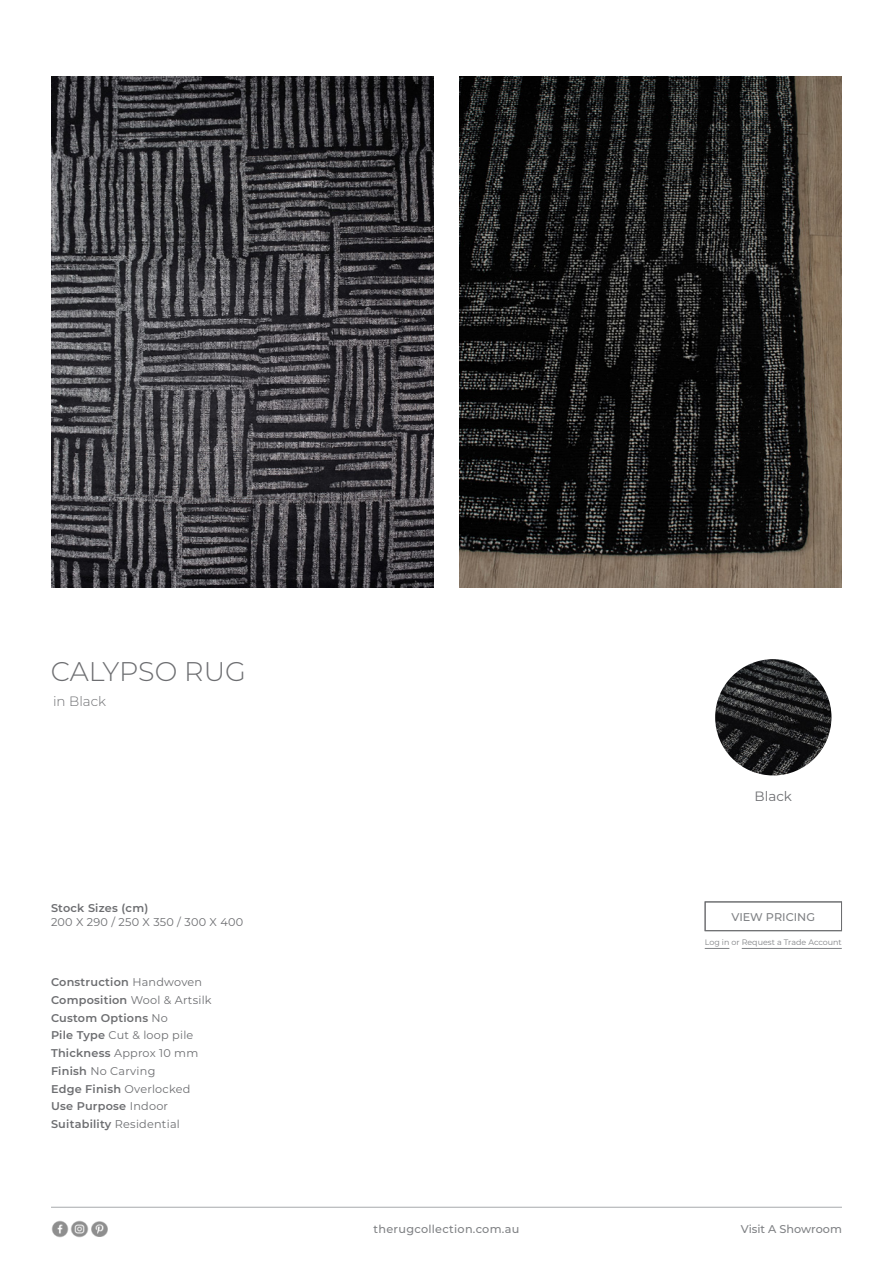
<style>
.page{position:relative;width:893px;height:1263px;background:#fff}
.page>*{position:absolute;margin:0;border:0;box-sizing:border-box;transform-origin:0 0}
.t1{font:300 27px "Montserrat";color:#6d6e71}
.t2{font:300 13.5px "Montserrat";color:#6d6e71}
.t3{font:13.5px "Montserrat";color:#6d6e71}
.t4{font:600 11.25px/17.7px "Montserrat";letter-spacing:.02em;color:#6d6e71}
.t5{font:500 11.25px "Montserrat";color:#808285}
.t6{font:500 11.25px "Montserrat";letter-spacing:.025em;color:#808285}
.t7{font:11.25px "Montserrat";letter-spacing:.02em;color:#6d6e71}
.t8{font:7.95px "Montserrat";color:#808285}
.s1{font-weight:400}
</style>
<div class="page">
<hr style="left:51px;top:1207px;width:791px;height:1px;background:#a7a9ac">
<img style="left:51px;top:1220px;width:17px;height:18px">
<img style="left:71px;top:1220px;width:17px;height:18px">
<img style="left:92px;top:1221px;width:15px;height:15px">
<svg style="left:705px;top:948px;width:24px;height:1px"></svg>
<hr style="left:742px;top:948px;width:100px;height:1px;background:#808285">
<img style="left:715px;top:659px;width:116px;height:116px;border-radius:58px">
<div style="left:705px;top:901px;width:137px;height:30px;border:1px solid #6d6e71"></div>
<img style="left:51px;top:77px;width:383px;height:510px">
<img style="left:459px;top:77px;width:383px;height:510px">
<h1 class="t1" style="left:51px;top:653px;width:197px">CALYPSO RUG</h1>
<p class="t2" style="left:53px;top:692px;width:54px">in Black</p>
<p class="t4" style="left:51px;top:899px;width:99px">Stock Sizes (cm)</p>
<p class="t7" style="left:51px;top:914px;width:194px">200 X 290 / 250 X 350 / 300 X 400</p>
<p class="t4" style="left:51px;top:973px;width:162px">Construction <span class="s1">Handwoven<br></span>Composition <span class="s1">Wool &amp; Artsilk<br></span>Custom Options <span class="s1">No<br></span>Pile Type <span class="s1">Cut &amp; loop pile<br></span>Thickness <span class="s1">Approx 10 mm<br></span>Finish <span class="s1">No Carving<br></span>Edge Finish <span class="s1">Overlocked<br></span>Use Purpose <span class="s1">Indoor<br></span>Suitability <span class="s1">Residential</span></p>
<p class="t3" style="left:755px;top:787px;width:39px">Black</p>
<p class="t5" style="left:731px;top:909px;width:85px">VIEW PRICING</p>
<p class="t8" style="left:705px;top:936px;width:139px">Log in or Request a Trade Account</p>
<p class="t6" style="left:373px;top:1221px;width:147px">therugcollection.com.au</p>
<p class="t5" style="left:741px;top:1221px;width:103px">Visit A Showroom</p>
</div>
